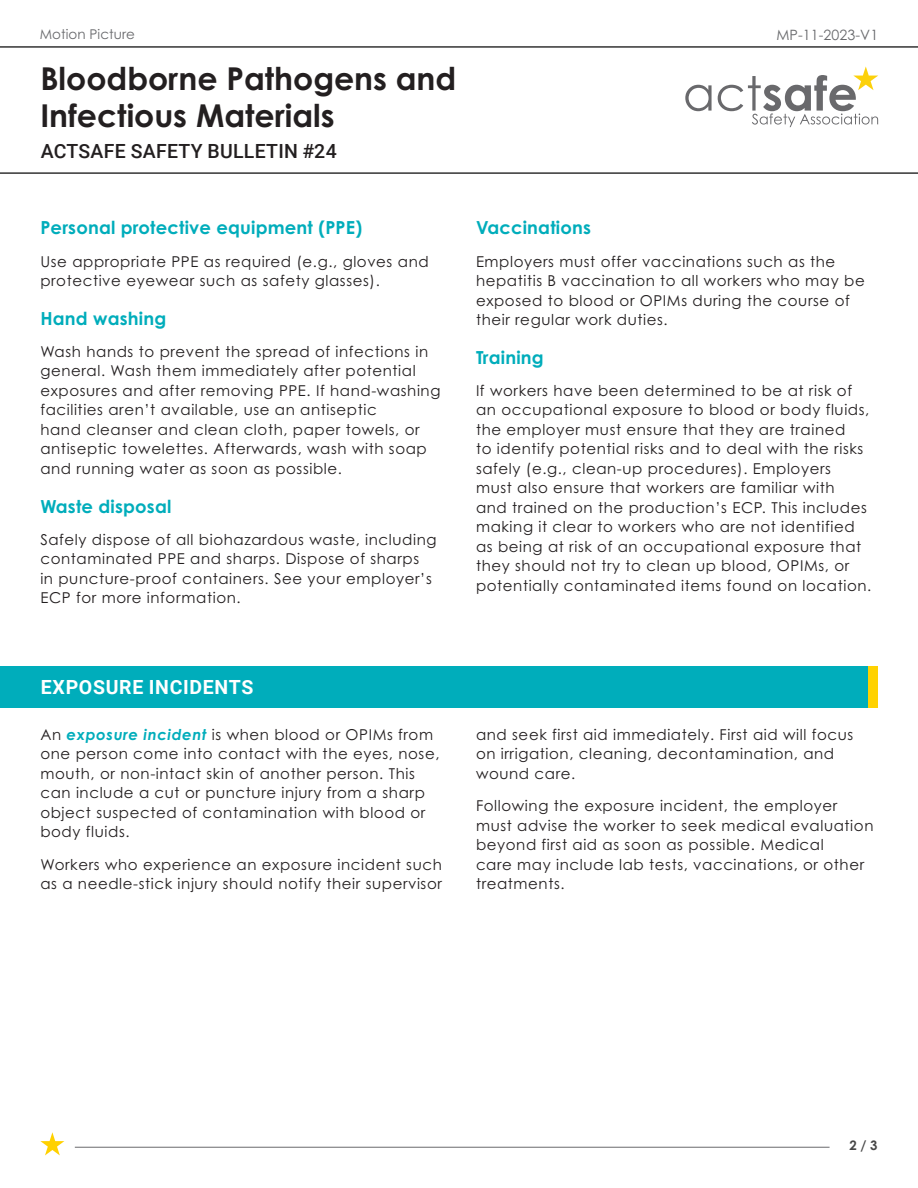
<style>
.page{position:relative;width:918px;height:1188px;background:#fff}
.page>*{position:absolute;margin:0;border:0;box-sizing:border-box;transform-origin:0 0}
.t1{font:700 31.5px/37.8px "Century Gothic Pro";color:#231f20}
.t2{font:500 19.5px "Roboto";letter-spacing:.015em;color:#231f20}
.Heading_2{font:700 19.5px "Roboto";letter-spacing:.035em;color:#fff}
.Heading_3{font:700 18px "Century Gothic Pro";letter-spacing:.01em;color:#00adbb}
.Body_Text{font:15px/19.5px "Century Gothic Pro";letter-spacing:.04em;color:#231f20}
.t3{font:14.25px "Century Gothic Pro";letter-spacing:.005em;color:#696a6d}
.t4{font:13.5px "Century Gothic Pro";letter-spacing:.005em;color:#696a6d}
.t5{font:700 13.2px "Century Gothic Pro";color:#474747}
.s1{font-weight:700;font-style:italic;color:#00adbb}
</style>
<div class="page">
<hr style="left:75px;top:1147px;width:755px;height:1px;background:#696a6d">
<hr style="left:0;top:46px;width:918px;height:2px;background:#000">
<svg style="left:685px;top:85px;width:27px;height:26px"></svg>
<svg style="left:718px;top:66px;width:160px;height:61px"></svg>
<svg style="left:40px;top:1132px;width:24px;height:23px"></svg>
<hr style="left:0;top:172px;width:918px;height:2px;background:#000">
<div style="left:0;top:666px;width:868px;height:41px;background:#00adbb"></div>
<div style="left:868px;top:666px;width:10px;height:41px;background:#ffd200"></div>
<p class="t4" style="left:40px;top:26px;width:97px">Motion Picture</p>
<p class="t3" style="left:776px;top:26px;width:103px">MP-11-2023-V1</p>
<h1 class="t1" style="left:40px;top:59px;width:417px">Bloodborne Pathogens and<br>Infectious Materials</h1>
<h2 class="t2" style="left:41px;top:137px;width:298px">ACTSAFE SAFETY BULLETIN #24</h2>
<p class="Heading_3" style="left:40px;top:217px;width:323px">Personal protective equipment (PPE)</p>
<p class="Body_Text" style="left:40px;top:251px;width:390px">Use appropriate PPE as required (e.g., gloves and protective eyewear such as safety glasses).</p>
<p class="Heading_3" style="left:40px;top:307px;width:127px">Hand washing</p>
<p class="Body_Text" style="left:40px;top:342px;width:402px">Wash hands to prevent the spread of infections in general. Wash them immediately after potential exposures and after removing PPE. If hand-washing facilities aren’t available, use an antiseptic<br>hand cleanser and clean cloth, paper towels, or antiseptic towelettes. Afterwards, wash with soap and running water as soon as possible.</p>
<p class="Heading_3" style="left:40px;top:495px;width:133px">Waste disposal</p>
<p class="Body_Text" style="left:40px;top:530px;width:398px">Safely dispose of all biohazardous waste, including contaminated PPE and sharps. Dispose of sharps<br>in puncture-proof containers. See your employer’s ECP for more information.</p>
<p class="Heading_3" style="left:476px;top:217px;width:117px">Vaccinations</p>
<p class="Body_Text" style="left:476px;top:251px;width:390px">Employers must offer vaccinations such as the hepatitis B vaccination to all workers who may be exposed to blood or OPIMs during the course of their regular work duties.</p>
<p class="Heading_3" style="left:476px;top:346px;width:69px">Training</p>
<p class="Body_Text" style="left:476px;top:381px;width:397px">If workers have been determined to be at risk of an occupational exposure to blood or body fluids, the employer must ensure that they are trained<br>to identify potential risks and to deal with the risks safely (e.g., clean-up procedures). Employers<br>must also ensure that workers are familiar with<br>and trained on the production’s ECP. This includes making it clear to workers who are not identified as being at risk of an occupational exposure that they should not try to clean up blood, OPIMs, or potentially contaminated items found on location.</p>
<p class="Heading_2" style="left:41px;top:673px;width:214px">EXPOSURE INCIDENTS</p>
<p class="Body_Text" style="left:40px;top:724px;width:401px">An <span class="s1">exposure incident</span> is when blood or OPIMs from one person come into contact with the eyes, nose, mouth, or non-intact skin of another person. This can include a cut or puncture injury from a sharp object suspected of contamination with blood or body fluids.</p>
<p class="Body_Text" style="left:40px;top:854px;width:403px">Workers who experience an exposure incident such as a needle-stick injury should notify their supervisor</p>
<p class="Body_Text" style="left:476px;top:724px;width:379px">and seek first aid immediately. First aid will focus on irrigation, cleaning, decontamination, and wound care.</p>
<p class="Body_Text" style="left:476px;top:796px;width:399px">Following the exposure incident, the employer must advise the worker to seek medical evaluation beyond first aid as soon as possible. Medical<br>care may include lab tests, vaccinations, or other treatments.</p>
<p class="t5" style="left:850px;top:1137px;width:30px">2 / 3</p>
</div>
